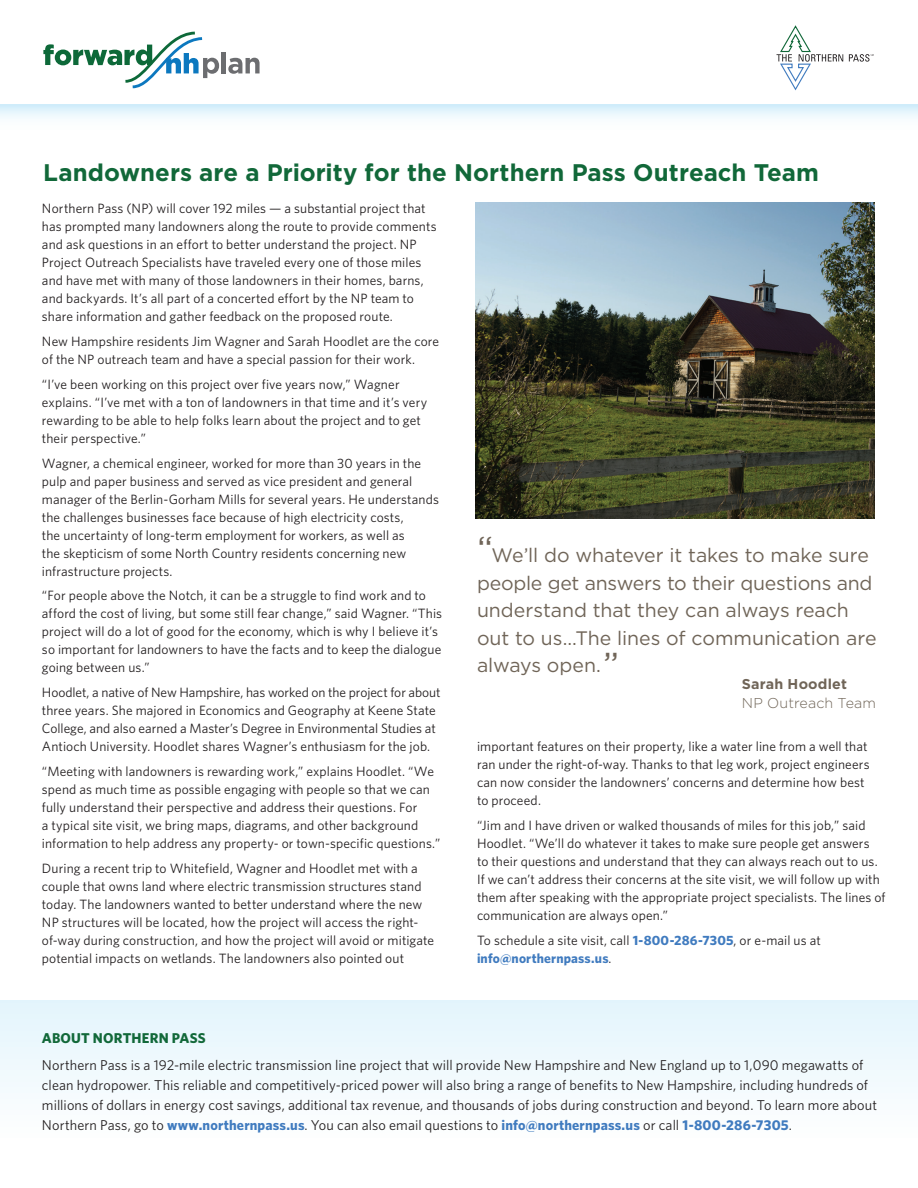
<style>
.page{position:relative;width:918px;height:1188px;background:#fff}
.page>*{position:absolute;margin:0;border:0;box-sizing:border-box;transform-origin:0 0}
.body_last{font:700 24px "Gotham";letter-spacing:.005em;color:#116839}
.Main{font:19.5px/27.6px "Gotham";letter-spacing:-.01em;color:#706558}
.body{font:14.25px/20px "Whitney";letter-spacing:.005em;color:#231f20}
.Main-2{font:300 14.25px/19.5px "Gotham";letter-spacing:.01em;color:#706558}
.Question_Header{font:700 14.25px "Whitney";letter-spacing:.01em;color:#116839}
.body-2{font:13.5px/18px "Whitney";letter-spacing:.01em;color:#231f20}
.body_last-2{font:13.5px/18px "Whitney";letter-spacing:.005em;color:#231f20}
.s1{font-size:36px}
.s2{font-weight:700}
.s3{font-weight:700;color:#407bbf}
</style>
<div class="page">
<svg style="left:43px;top:31px;width:176px;height:58px"></svg>
<hr style="left:222px;top:52px;width:4px;height:21px;background:#6c6d70">
<svg style="left:228px;top:58px;width:32px;height:16px"></svg>
<div style="left:0;top:105px;width:918px;height:30px;background:linear-gradient(to bottom,#ddf2fb,#fff)"></div>
<div style="left:0;top:1000px;width:918px;height:141px;background:linear-gradient(to right,#f1f9fd,#f1f9fd)"></div>
<svg style="left:777px;top:25px;width:66px;height:66px"></svg>
<svg style="left:849px;top:54px;width:25px;height:8px"></svg>
<img style="left:476px;top:202px;width:399px;height:316px">
<p class="body_last" style="left:43px;top:157px;width:777px">Landowners are a Priority for the Northern Pass Outreach Team</p>
<p class="body-2" style="left:42px;top:199px;width:396px">Northern Pass (NP) will cover 192 miles — a substantial project that has prompted many landowners along the route to provide comments and ask questions in an effort to better understand the project. NP Project Outreach Specialists have traveled every one of those miles and have met with many of those landowners in their homes, barns, and backyards. It’s all part of a concerted effort by the NP team to share information and gather feedback on the proposed route.</p>
<p class="body-2" style="left:42px;top:332px;width:399px">New Hampshire residents Jim Wagner and Sarah Hoodlet are the core of the NP outreach team and have a special passion for their work.</p>
<p class="body-2" style="left:42px;top:375px;width:387px">“I’ve been working on this project over five years now,” Wagner explains. “I’ve met with a ton of landowners in that time and it’s very rewarding to be able to help folks learn about the project and to get their perspective.”</p>
<p class="body-2" style="left:42px;top:454px;width:399px">Wagner, a chemical engineer, worked for more than 30 years in the pulp and paper business and served as vice president and general manager of the Berlin-Gorham Mills for several years. He understands the challenges businesses face because of high electricity costs,<br>the uncertainty of long-term employment for workers, as well as<br>the skepticism of some North Country residents concerning new infrastructure projects.</p>
<p class="body_last-2" style="left:42px;top:586px;width:402px">“For people above the Notch, it can be a struggle to find work and to afford the cost of living, but some still fear change,” said Wagner. “This project will do a lot of good for the economy, which is why I believe it’s so important for landowners to have the facts and to keep the dialogue going between us.”</p>
<p class="body_last-2" style="left:42px;top:683px;width:400px">Hoodlet, a native of New Hampshire, has worked on the project for about three years. She majored in Economics and Geography at Keene State College, and also earned a Master’s Degree in Environmental Studies at Antioch University. Hoodlet shares Wagner’s enthusiasm for the job.</p>
<p class="body-2" style="left:42px;top:762px;width:400px">“Meeting with landowners is rewarding work,” explains Hoodlet. “We spend as much time as possible engaging with people so that we can fully understand their perspective and address their questions. For<br>a typical site visit, we bring maps, diagrams, and other background information to help address any property- or town-specific questions.”</p>
<p class="body-2" style="left:42px;top:859px;width:394px">During a recent trip to Whitefield, Wagner and Hoodlet met with a couple that owns land where electric transmission structures stand today. The landowners wanted to better understand where the new NP structures will be located, how the project will access the right&shy;of-way during construction, and how the project will avoid or mitigate potential impacts on wetlands. The landowners also pointed out</p>
<p class="Main" style="left:477px;top:541px;width:401px"><span class="s1">“</span>We’ll do whatever it takes to make sure people get answers to their questions and understand that they can always reach out to us…The lines of communication are always open. <span class="s1">”</span></p>
<p class="Main-2" style="left:742px;top:674px;width:136px"><span class="s2">Sarah Hoodlet<br></span>NP Outreach Team</p>
<p class="body-2" style="left:477px;top:737px;width:394px">important features on their property, like a water line from a well that ran under the right-of-way. Thanks to that leg work, project engineers can now consider the landowners’ concerns and determine how best to proceed.</p>
<p class="body-2" style="left:477px;top:816px;width:410px">“Jim and I have driven or walked thousands of miles for this job,” said Hoodlet. “We’ll do whatever it takes to make sure people get answers<br>to their questions and understand that they can always reach out to us.<br>If we can’t address their concerns at the site visit, we will follow up with them after speaking with the appropriate project specialists. The lines of communication are always open.”</p>
<p class="body_last-2" style="left:477px;top:931px;width:345px">To schedule a site visit, call <span class="s3">1-800-286-7305</span>, or e-mail us at <span class="s3">info@northernpass.us</span>.</p>
<p class="Question_Header" style="left:42px;top:1029px;width:165px">ABOUT NORTHERN PASS</p>
<p class="body" style="left:42px;top:1055px;width:837px">Northern Pass is a 192-mile electric transmission line project that will provide New Hampshire and New England up to 1,090 megawatts of clean hydropower. This reliable and competitively-priced power will also bring a range of benefits to New Hampshire, including hundreds of millions of dollars in energy cost savings, additional tax revenue, and thousands of jobs during construction and beyond. To learn more about Northern Pass, go to <span class="s3">www.northernpass.us</span>. You can also email questions to <span class="s3">info@northernpass.us</span> or call <span class="s3">1-800-286-7305</span>.</p>
</div>
